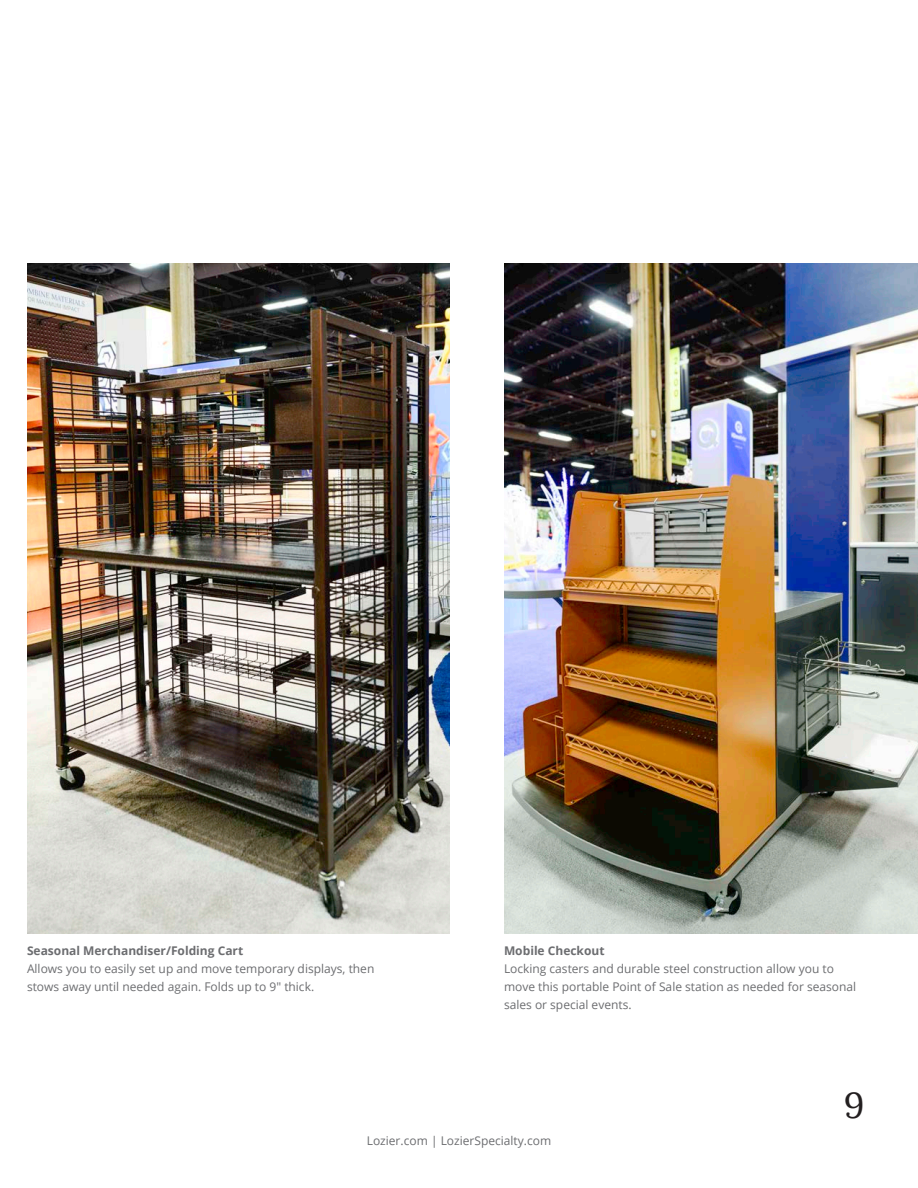
<style>
.page{position:relative;width:918px;height:1188px;background:#fff}
.page>*{position:absolute;margin:0;border:0;box-sizing:border-box;transform-origin:0 0}
.t1{font:36px "Lora";color:#231f20}
.captions{font:12px/18px "Open Sans";color:#6c6d70}
.captions-2{font:700 12px "Open Sans";color:#6c6d70}
.s1{font-style:italic}
</style>
<div class="page">
<img style="left:27px;top:264px;width:423px;height:669px">
<img style="left:504px;top:264px;width:414px;height:669px">
<p class="captions-2" style="left:27px;top:942px;width:218px">Seasonal Merchandiser/Folding Cart</p>
<p class="captions" style="left:27px;top:959px;width:349px">Allows you to easily set up and move temporary displays, then stows away until needed again. Folds up to 9" thick.</p>
<p class="captions-2" style="left:504px;top:942px;width:102px">Mobile Checkout</p>
<p class="captions" style="left:504px;top:959px;width:354px">Locking casters and durable steel construction allow you to move this portable Point of Sale station as needed for seasonal sales or special events.</p>
<h1 class="t1" style="left:844px;top:1084px;width:22px">9</h1>
<p class="captions" style="left:367px;top:1131px;width:186px">Lozier.com <span class="s1">|</span> LozierSpecialty.com</p>
</div>
